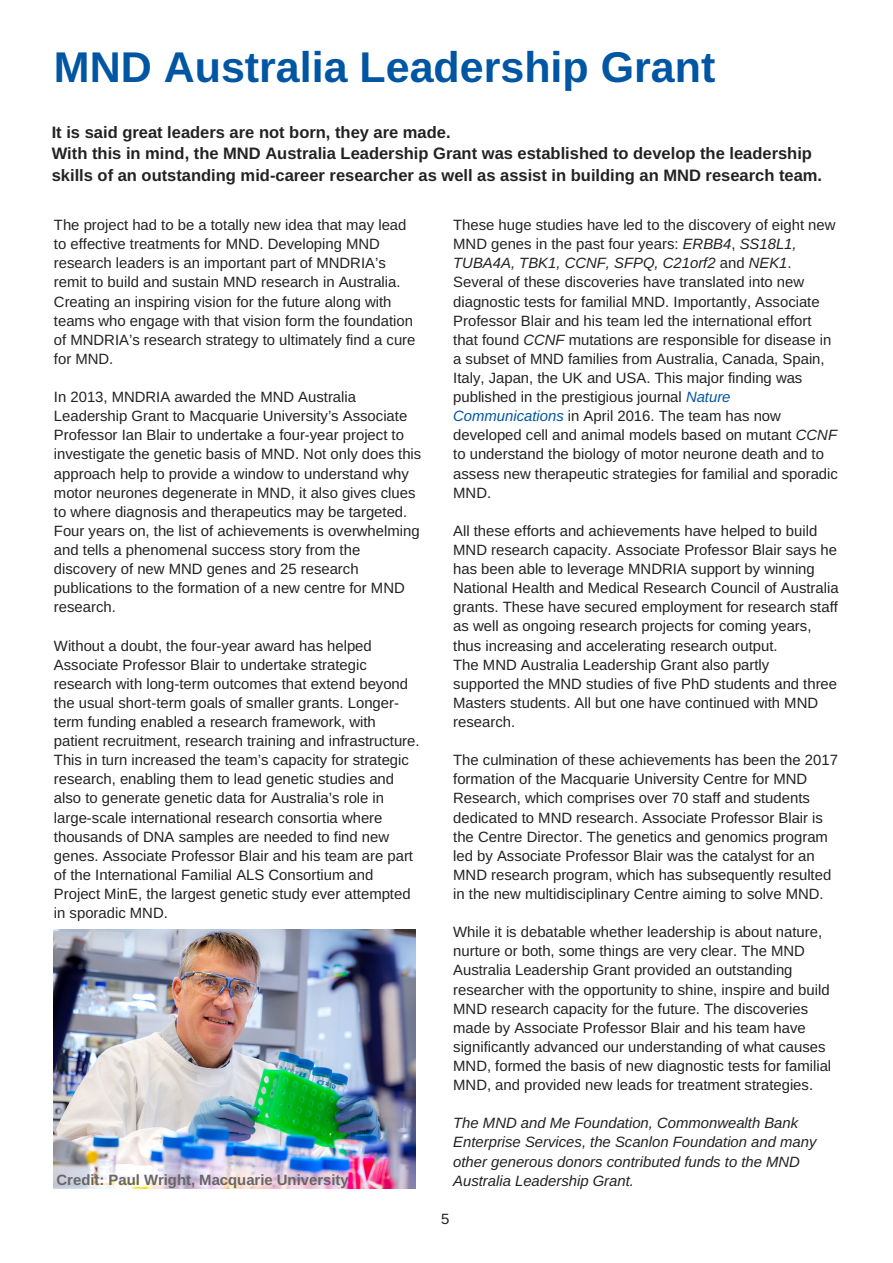
<style>
.page{position:relative;width:893px;height:1263px;background:#fff}
.page>*{position:absolute;margin:0;border:0;box-sizing:border-box;transform-origin:0 0}
.t1{font:700 42.9px "Arimo";color:#0056a3}
.t2{font:700 16.5px/21.3px "Arimo";color:#222}
.t3{font:14.85px/19px "Arimo";color:#222}
.t4{font:italic 14.85px/19px "Arimo";color:#222}
.t5{font:700 14.85px "Arimo";color:#666}
.s1{font-style:italic}
.s2{font-style:italic;color:#0056a3}
</style>
<div class="page">
<img style="left:54px;top:930px;width:361px;height:258px">
<h1 class="t1" style="left:54px;top:43px;width:663px">MND Australia Leadership Grant</h1>
<p class="t2" style="left:52px;top:122px;width:771px">It is said great leaders are not born, they are made.<br>With this in mind, the MND Australia Leadership Grant was established to develop the leadership skills of an outstanding mid-career researcher as well as assist in building an MND research team.</p>
<p class="t3" style="left:54px;top:215px;width:363px">The project had to be a totally new idea that may lead to effective treatments for MND. Developing MND research leaders is an important part of MNDRIA’s remit to build and sustain MND research in Australia.<br>Creating an inspiring vision for the future along with teams who engage with that vision form the foundation of MNDRIA’s research strategy to ultimately find a cure for MND.</p>
<p class="t3" style="left:54px;top:387px;width:369px">In 2013, MNDRIA awarded the MND Australia Leadership Grant to Macquarie University’s Associate Professor Ian Blair to undertake a four-year project to investigate the genetic basis of MND. Not only does this approach help to provide a window to understand why motor neurones degenerate in MND, it also gives clues to where diagnosis and therapeutics may be targeted.<br>Four years on, the list of achievements is overwhelming and tells a phenomenal success story from the discovery of new MND genes and 25 research publications to the formation of a new centre for MND research.</p>
<p class="t3" style="left:54px;top:636px;width:367px">Without a doubt, the four-year award has helped Associate Professor Blair to undertake strategic research with long-term outcomes that extend beyond the usual short-term goals of smaller grants. Longer&shy;term funding enabled a research framework, with patient recruitment, research training and infrastructure.<br>This in turn increased the team’s capacity for strategic research, enabling them to lead genetic studies and also to generate genetic data for Australia’s role in large-scale international research consortia where thousands of DNA samples are needed to find new genes. Associate Professor Blair and his team are part of the International Familial ALS Consortium and Project MinE, the largest genetic study ever attempted in sporadic MND.</p>
<p class="t5" style="left:57px;top:1171px;width:293px">Credit: Paul Wright, Macquarie University</p>
<p class="t3" style="left:453px;top:215px;width:386px">These huge studies have led to the discovery of eight new MND genes in the past four years: <span class="s1">ERBB4</span>, <span class="s1">SS18L1, TUBA4A, TBK1, CCNF, SFPQ, C21orf2</span> and <span class="s1">NEK1</span>.<br>Several of these discoveries have translated into new diagnostic tests for familial MND. Importantly, Associate Professor Blair and his team led the international effort that found <span class="s1">CCNF</span> mutations are responsible for disease in a subset of MND families from Australia, Canada, Spain, Italy, Japan, the UK and USA. This major finding was published in the prestigious journal <span class="s2">Nature Communications</span> in April 2016. The team has now developed cell and animal models based on mutant <span class="s1">CCNF </span>to understand the biology of motor neurone death and to assess new therapeutic strategies for familial and sporadic MND.</p>
<p class="t3" style="left:453px;top:521px;width:387px">All these efforts and achievements have helped to build MND research capacity. Associate Professor Blair says he has been able to leverage MNDRIA support by winning National Health and Medical Research Council of Australia grants. These have secured employment for research staff as well as ongoing research projects for coming years, thus increasing and accelerating research output.<br>The MND Australia Leadership Grant also partly supported the MND studies of five PhD students and three Masters students. All but one have continued with MND research.</p>
<p class="t3" style="left:453px;top:750px;width:386px">The culmination of these achievements has been the 2017 formation of the Macquarie University Centre for MND Research, which comprises over 70 staff and students dedicated to MND research. Associate Professor Blair is the Centre Director. The genetics and genomics program led by Associate Professor Blair was the catalyst for an MND research program, which has subsequently resulted in the new multidisciplinary Centre aiming to solve MND.</p>
<p class="t3" style="left:453px;top:922px;width:379px">While it is debatable whether leadership is about nature, nurture or both, some things are very clear. The MND Australia Leadership Grant provided an outstanding researcher with the opportunity to shine, inspire and build MND research capacity for the future. The discoveries made by Associate Professor Blair and his team have significantly advanced our understanding of what causes MND, formed the basis of new diagnostic tests for familial MND, and provided new leads for treatment strategies.</p>
<p class="t4" style="left:453px;top:1113px;width:365px">The MND and Me Foundation, Commonwealth Bank Enterprise Services, the Scanlon Foundation and many other generous donors contributed funds to the MND Australia Leadership Grant.</p>
<p class="t3" style="left:441px;top:1209px;width:10px">5</p>
</div>
